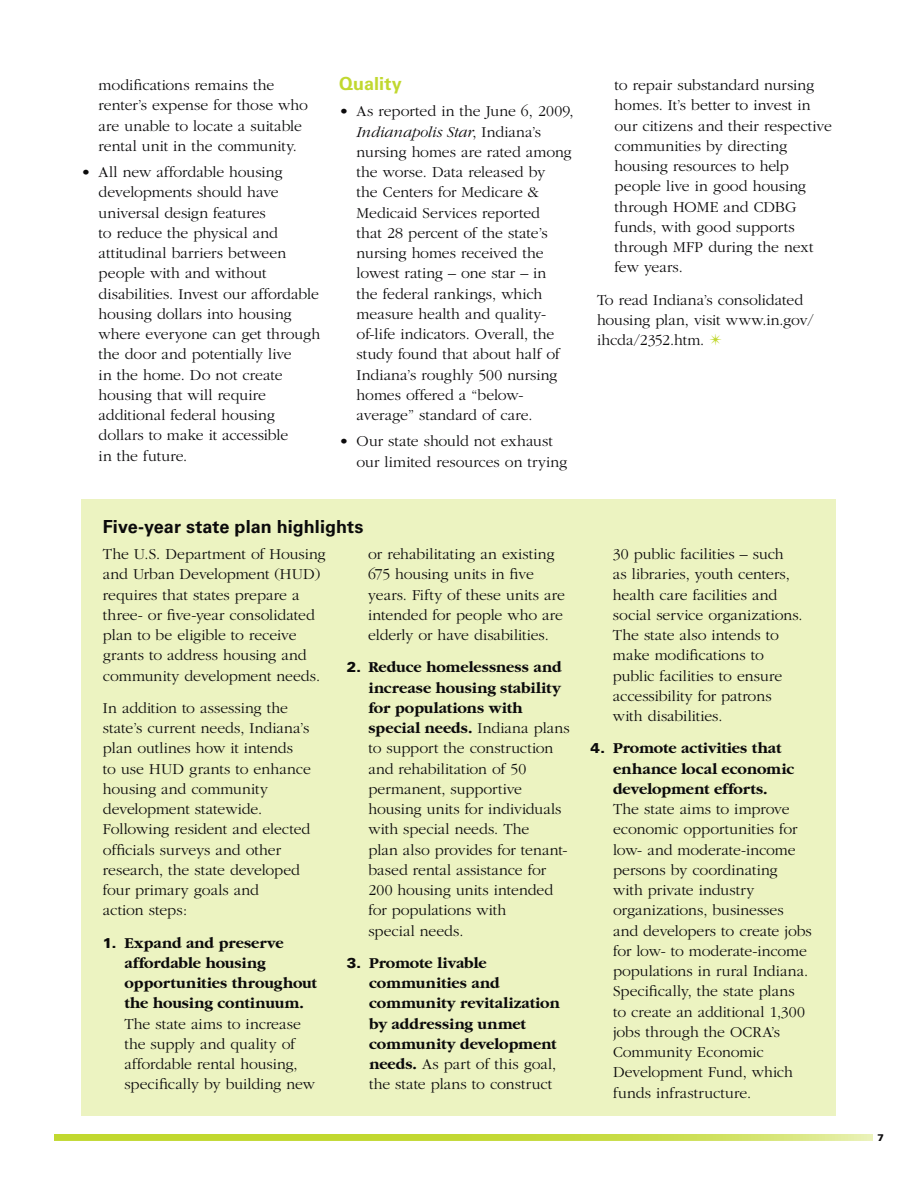
<style>
.page{position:relative;width:918px;height:1188px;background:#fff}
.page>*{position:absolute;margin:0;border:0;box-sizing:border-box;transform-origin:0 0}
.t1{font:700 18px "Univers";letter-spacing:.005em;color:#0b0a0b}
.t2{font:700 18px "Univers";letter-spacing:.005em;color:#c1d82f}
.t3{font:300 15.75px/20.2px "Garamond";color:#0b0a0b}
.t4{font:700 15.75px/20.2px "Garamond";color:#0b0a0b}
.t5{font:900 9.75px "Univers";color:#0b0a0b}
.s1{font-style:italic}
.s2{color:#c1d82f}
.s3{font-family:"Univers";font-weight:900;font-size:14.25px}
.s4{font-weight:700}
.s5{font-weight:300}
</style>
<div class="page">
<div style="left:81px;top:500px;width:755px;height:616px;background:#ecf3c1"></div>
<svg style="left:54px;top:1134px;width:819px;height:7px;background:#c8dc47"></svg>
<p class="t3" style="left:99px;top:75px;width:211px">modifications remains the renter’s expense for those who are unable to locate a suitable rental unit in the community.</p>
<p class="t3" style="left:99px;top:162px;width:223px;text-indent:-18px">• All new affordable housing developments should have universal design features<br>to reduce the physical and attitudinal barriers between people with and without disabilities. Invest our affordable housing dollars into housing where everyone can get through the door and potentially live<br>in the home. Do not create housing that will require additional federal housing dollars to make it accessible<br>in the future.</p>
<p class="t2" style="left:339px;top:73px;width:64px">Quality</p>
<p class="t3" style="left:357px;top:101px;width:218px;text-indent:-18px">• As reported in the June 6, 2009,<br><span class="s1">Indianapolis Star</span>, Indiana’s nursing homes are rated among the worse. Data released by<br>the Centers for Medicare &amp;<br>Medicaid Services reported<br>that 28 percent of the state’s nursing homes received the lowest rating – one star – in<br>the federal rankings, which measure health and quality&shy;of-life indicators. Overall, the study found that about half of<br>Indiana’s roughly 500 nursing homes offered a “below&shy;average” standard of care.</p>
<p class="t3" style="left:357px;top:432px;width:212px;text-indent:-18px">• Our state should not exhaust our limited resources on trying</p>
<p class="t3" style="left:615px;top:75px;width:219px">to repair substandard nursing homes. It’s better to invest in our citizens and their respective communities by directing housing resources to help people live in good housing through HOME and CDBG funds, with good supports through MFP during the next few years.</p>
<p class="t3" style="left:597px;top:290px;width:218px">To read Indiana’s consolidated housing plan, visit www.in.gov/ ihcda/2352.htm. <span class="s2">✴</span></p>
<p class="t1" style="left:103px;top:516px;width:262px">Five-year state plan highlights</p>
<p class="t3" style="left:103px;top:544px;width:224px">The U.S. Department of Housing and Urban Development (HUD) requires that states prepare a three- or five-year consolidated plan to be eligible to receive grants to address housing and community development needs.</p>
<p class="t3" style="left:103px;top:698px;width:209px">In addition to assessing the state’s current needs, Indiana’s plan outlines how it intends<br>to use HUD grants to enhance housing and community development statewide.<br>Following resident and elected officials surveys and other research, the state developed four primary goals and<br>action steps:</p>
<p class="t4" style="left:124px;top:933px;width:194px;text-indent:-21px"><span class="s3">1.</span> Expand and preserve affordable housing opportunities throughout the housing continuum.</p>
<p class="t3" style="left:124px;top:1014px;width:192px">The state aims to increase the supply and quality of affordable rental housing, specifically by building new</p>
<p class="t3" style="left:368px;top:544px;width:198px">or rehabilitating an existing<br>675 housing units in five years. Fifty of these units are intended for people who are elderly or have disabilities.</p>
<p class="t3" style="left:368px;top:658px;width:203px;text-indent:-22px"><span class="s3">2.</span> <span class="s4">Reduce homelessness and increase housing stability for populations with special needs.</span> Indiana plans to support the construction and rehabilitation of 50 permanent, supportive housing units for individuals with special needs. The<br>plan also provides for tenant&shy;based rental assistance for<br>200 housing units intended for populations with<br>special needs.</p>
<p class="t4" style="left:369px;top:953px;width:192px;text-indent:-22px"><span class="s3">3.</span> Promote livable communities and community revitalization by addressing unmet community development needs. <span class="s5">As part of this goal, the state plans to construct</span></p>
<p class="t3" style="left:613px;top:544px;width:191px">30 public facilities – such<br>as libraries, youth centers, health care facilities and social service organizations.<br>The state also intends to make modifications to public facilities to ensure accessibility for patrons with disabilities.</p>
<p class="t4" style="left:613px;top:738px;width:183px;text-indent:-22px"><span class="s3">4.</span> Promote activities that enhance local economic development efforts.</p>
<p class="t3" style="left:613px;top:799px;width:200px">The state aims to improve economic opportunities for low- and moderate-income persons by coordinating<br>with private industry organizations, businesses and developers to create jobs for low- to moderate-income populations in rural Indiana.<br>Specifically, the state plans<br>to create an additional 1,300 jobs through the OCRA’s<br>Community Economic<br>Development Fund, which funds infrastructure.</p>
<p class="t5" style="left:878px;top:1131px;width:8px">7</p>
</div>
